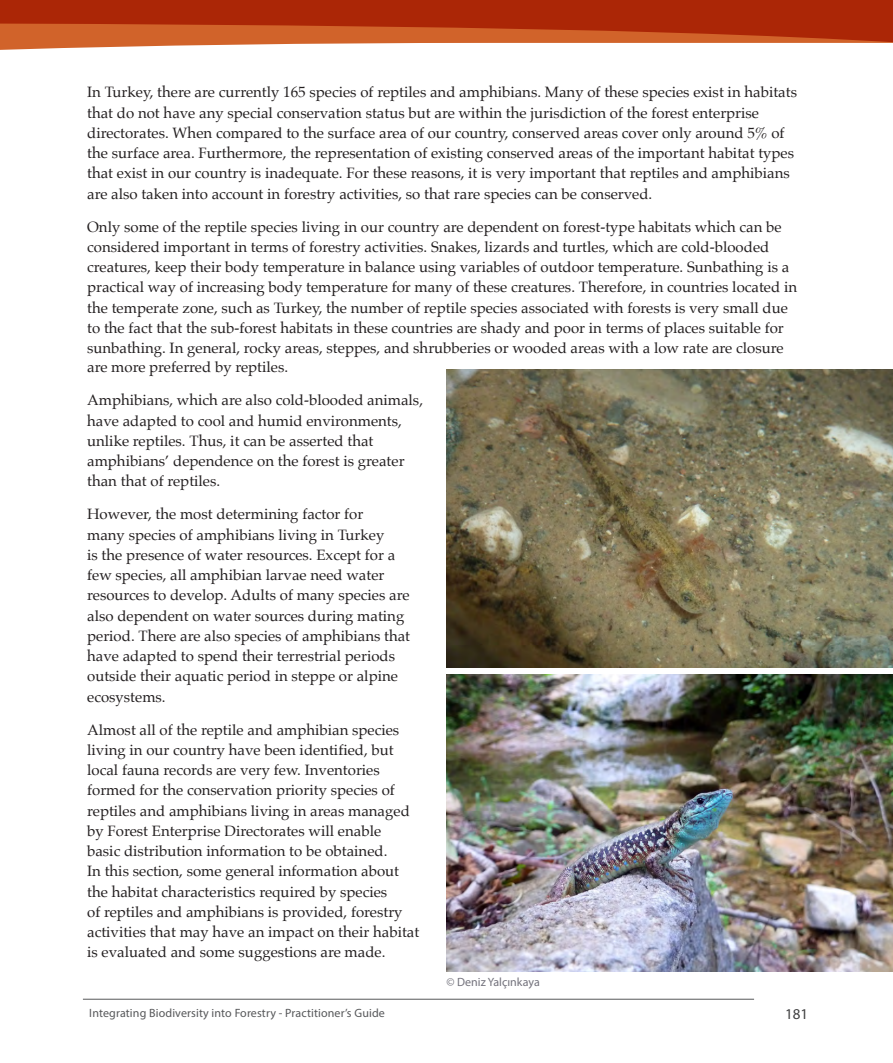
<style>
.page{position:relative;width:893px;height:1063px;background:#fff}
.page>*{position:absolute;margin:0;border:0;box-sizing:border-box;transform-origin:0 0}
.Body_Text{font:15px/20.2px "Palatino";color:#231f20}
.t1{font:15px "Myriad Pro";color:#3e3e3f}
.t2{font:12px "Myriad Pro";letter-spacing:.01em;color:#57585a}
.t3{font:12px "Myriad Pro";color:#73727c}
</style>
<div class="page">
<hr style="left:83px;top:999px;width:671px;height:1px;background:#57585a">
<img style="left:446px;top:674px;width:447px;height:297px">
<img style="left:446px;top:370px;width:447px;height:297px">
<svg style="left:0;top:43px;width:413px;height:7px"></svg>
<svg style="left:0;top:0;width:893px;height:43px;fill:#ab2606"></svg>
<p class="Body_Text" style="left:87px;top:82px;width:711px">In Turkey, there are currently 165 species of reptiles and amphibians. Many of these species exist in habitats that do not have any special conservation status but are within the jurisdiction of the forest enterprise directorates. When compared to the surface area of our country, conserved areas cover only around 5% of the surface area. Furthermore, the representation of existing conserved areas of the important habitat types that exist in our country is inadequate. For these reasons, it is very important that reptiles and amphibians are also taken into account in forestry activities, so that rare species can be conserved.</p>
<p class="Body_Text" style="left:87px;top:216px;width:711px">Only some of the reptile species living in our country are dependent on forest-type habitats which can be considered important in terms of forestry activities. Snakes, lizards and turtles, which are cold-blooded creatures, keep their body temperature in balance using variables of outdoor temperature. Sunbathing is a practical way of increasing body temperature for many of these creatures. Therefore, in countries located in the temperate zone, such as Turkey, the number of reptile species associated with forests is very small due to the fact that the sub-forest habitats in these countries are shady and poor in terms of places suitable for sunbathing. In general, rocky areas, steppes, and shrubberies or wooded areas with a low rate are closure are more preferred by reptiles.</p>
<p class="Body_Text" style="left:87px;top:390px;width:337px">Amphibians, which are also cold-blooded animals, have adapted to cool and humid environments, unlike reptiles. Thus, it can be asserted that amphibians’ dependence on the forest is greater than that of reptiles.</p>
<p class="Body_Text" style="left:87px;top:504px;width:324px">However, the most determining factor for<br>many species of amphibians living in Turkey<br>is the presence of water resources. Except for a few species, all amphibian larvae need water resources to develop. Adults of many species are also dependent on water sources during mating period. There are also species of amphibians that have adapted to spend their terrestrial periods outside their aquatic period in steppe or alpine ecosystems.</p>
<p class="Body_Text" style="left:87px;top:719px;width:334px">Almost all of the reptile and amphibian species living in our country have been identified, but local fauna records are very few. Inventories formed for the conservation priority species of reptiles and amphibians living in areas managed by Forest Enterprise Directorates will enable<br>basic distribution information to be obtained.<br>In this section, some general information about the habitat characteristics required by species<br>of reptiles and amphibians is provided, forestry activities that may have an impact on their habitat is evaluated and some suggestions are made.</p>
<p class="t3" style="left:446px;top:975px;width:95px">© Deniz Yalçınkaya</p>
<p class="t2" style="left:89px;top:1005px;width:297px">Integrating Biodiversity into Forestry - Practitioner’s Guide</p>
<p class="t1" style="left:785px;top:1005px;width:25px">181</p>
</div>
